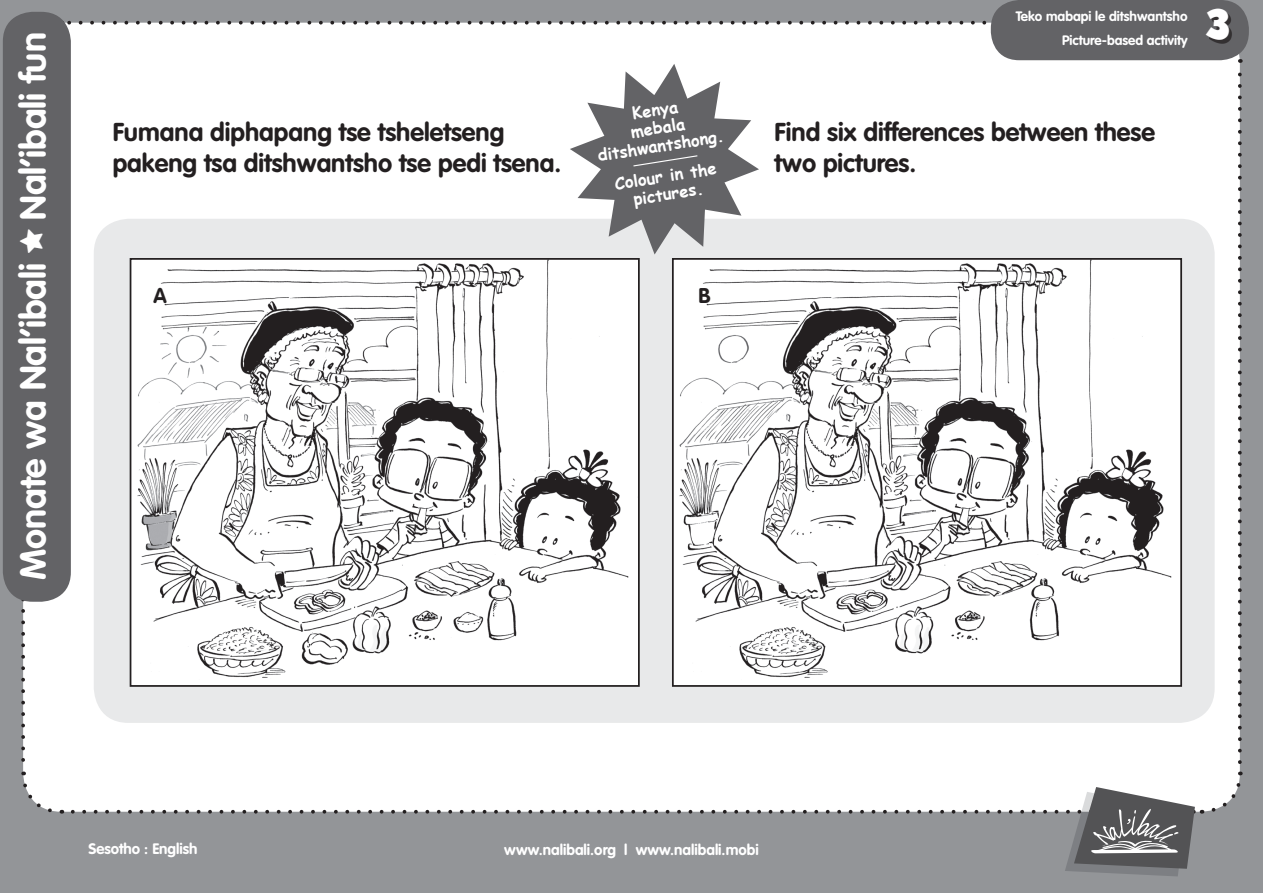
<style>
.page{position:relative;width:1263px;height:893px;background:#939598}
.page>*{position:absolute;margin:0;border:0;box-sizing:border-box;transform-origin:0 0}
.t1{font:700 36px "VAG Rounded Std";color:#fff}
.t2{font:36px "GROBOLD";color:#fff}
.t3{font:700 25.5px/30.6px "VAG Rounded Std";color:#231f20}
.t4{font:700 21px "VAG Rounded Std";color:#231f20}
.t5{font:700 16.5px/18px "Comic Sans MS";color:#fff;text-align:center}
.t6{font:700 15px "VAG Rounded Std";color:#fff}
.t7{font:700 13.5px/23.7px "VAG Rounded Std";color:#fff;text-align:right}
</style>
<div class="page">
<div style="left:23px;top:23px;width:1217px;height:789px;background:#fff;border-radius:38px"></div>
<svg style="left:63px;top:21px;width:929px;height:4px"></svg>
<svg style="left:23px;top:781px;width:39px;height:33px"></svg>
<svg style="left:1209px;top:772px;width:34px;height:40px"></svg>
<svg style="left:1201px;top:51px;width:41px;height:711px"></svg>
<svg style="left:73px;top:787px;width:1129px;height:89px"></svg>
<div style="left:991px;top:0;width:258px;height:60px;background:#636366;border-radius:28px"></div>
<div style="left:1209px;top:12px;width:23px;height:31px;background:#231f20;opacity:.75"></div>
<div style="left:3px;top:12px;width:68px;height:590px;background:#636366;border-radius:30px"></div>
<div style="left:94px;top:219px;width:1120px;height:504px;background:#e8e9ea;border-radius:35px"></div>
<img style="left:133px;top:261px;width:504px;height:423px">
<div style="left:130px;top:258px;width:510px;height:429px;border:2px solid #231f20"></div>
<img style="left:675px;top:261px;width:504px;height:423px">
<div style="left:672px;top:258px;width:510px;height:429px;border:2px solid #231f20"></div>
<svg style="left:570px;top:64px;width:189px;height:191px"></svg>
<svg style="left:20px;top:599px;width:23px;height:176px"></svg>
<h1 class="t1" style="left:12px;top:580px;width:549px;rotate:-90deg">Monate wa Nal’ibali Nal’ibali fun</h1>
<p class="t3" style="left:113px;top:118px;width:450px">Fumana diphapang tse tsheletseng pakeng tsa ditshwantsho tse pedi tsena.</p>
<p class="t5" style="left:591px;top:110px;width:129px;rotate:-9deg">Kenya<br>mebala ditshwantshong.</p>
<p class="t5" style="left:613px;top:174px;width:104px;rotate:-9deg">Colour in the pictures.</p>
<p class="t4" style="left:153px;top:283px;width:15px">A</p>
<p class="t4" style="left:698px;top:283px;width:14px">B</p>
<p class="t7" style="left:1016px;top:5px;width:173px">Teko mabapi le ditshwantsho<br>Picture-based activity</p>
<h1 class="t2" style="left:1206px;top:3px;width:24px">3</h1>
<p class="t3" style="left:775px;top:118px;width:382px">Find six differences between these two pictures.</p>
<p class="t6" style="left:88px;top:840px;width:111px">Sesotho : English</p>
<p class="t6" style="left:504px;top:840px;width:256px">www.nalibali.org l www.nalibali.mobi</p>
</div>
